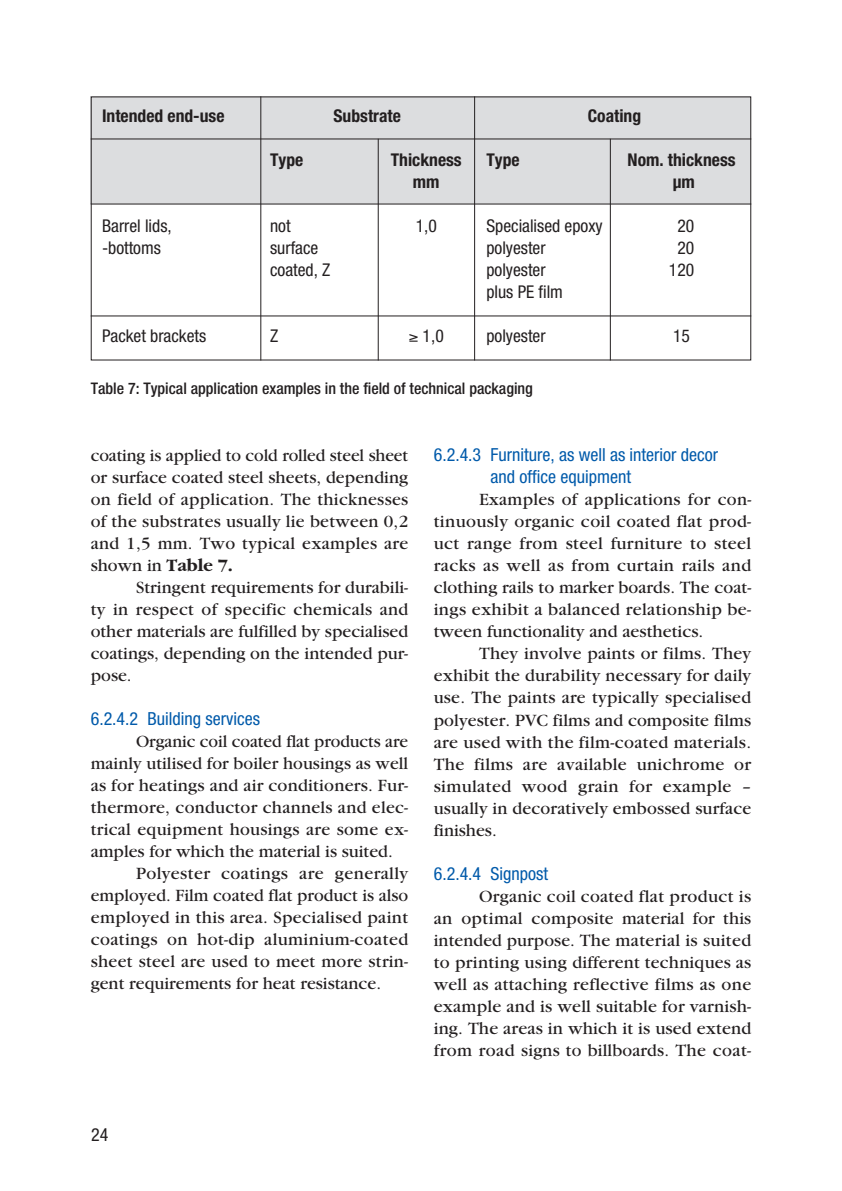
<style>
.page{position:relative;width:842px;height:1191px;background:#fff}
.page>*{position:absolute;margin:0;border:0;box-sizing:border-box;transform-origin:0 0}
.t1{font:18px/22px "Garamond";letter-spacing:.01em;color:#231f20;text-align:justify}
.t2{font:condensed 18px/22px "Helvetica Neue";color:#015aaa}
.t3{font:condensed 18px "Helvetica Neue";color:#231f20}
.t4{font:condensed 17.6px "Helvetica Neue";color:#231f20}
.t5{font:700 condensed 17.6px "Helvetica Neue";color:#231f20}
.t6{font:500 condensed 16px "Helvetica Neue";color:#231f20}
.s1{font-weight:700}
</style>
<div class="page">
<div style="left:91px;top:96px;width:660px;height:108px;background:#dcdddf"></div>
<hr style="left:91px;top:138px;width:660px;height:1px;background:#231f20">
<hr style="left:91px;top:203px;width:660px;height:1px;background:#231f20">
<hr style="left:260px;top:96px;width:1px;height:264px;background:#231f20">
<hr style="left:378px;top:139px;width:1px;height:221px;background:#231f20">
<hr style="left:610px;top:139px;width:1px;height:221px;background:#231f20">
<hr style="left:474px;top:96px;width:1px;height:264px;background:#231f20">
<hr style="left:91px;top:315px;width:660px;height:1px;background:#231f20">
<p class="t5" style="left:102px;top:109px;width:124px">Intended end-use</p>
<p class="t5" style="left:333px;top:109px;width:69px">Substrate</p>
<p class="t5" style="left:588px;top:109px;width:55px">Coating</p>
<p class="t5" style="left:270px;top:153px;width:35px">Type</p>
<p class="t5" style="left:391px;top:153px;width:72px">Thickness</p>
<p class="t5" style="left:486px;top:153px;width:35px">Type</p>
<p class="t5" style="left:628px;top:153px;width:110px">Nom. thickness</p>
<p class="t5" style="left:413px;top:175px;width:28px">mm</p>
<p class="t5" style="left:673px;top:175px;width:24px">µm</p>
<p class="t4" style="left:102px;top:219px;width:71px">Barrel lids,</p>
<p class="t4" style="left:270px;top:219px;width:22px">not</p>
<p class="t4" style="left:416px;top:219px;width:23px">1,0</p>
<p class="t4" style="left:486px;top:219px;width:118px">Specialised epoxy</p>
<p class="t4" style="left:677px;top:219px;width:18px">20</p>
<p class="t4" style="left:102px;top:241px;width:60px">-bottoms</p>
<p class="t4" style="left:270px;top:241px;width:50px">surface</p>
<p class="t4" style="left:486px;top:241px;width:61px">polyester</p>
<p class="t4" style="left:677px;top:241px;width:18px">20</p>
<p class="t4" style="left:270px;top:263px;width:62px">coated, Z</p>
<p class="t4" style="left:486px;top:263px;width:61px">polyester</p>
<p class="t4" style="left:669px;top:263px;width:27px">120</p>
<p class="t4" style="left:486px;top:285px;width:78px">plus PE film</p>
<p class="t4" style="left:102px;top:329px;width:106px">Packet brackets</p>
<p class="t4" style="left:270px;top:329px;width:10px">Z</p>
<p class="t4" style="left:409px;top:329px;width:37px">≥ 1,0</p>
<p class="t4" style="left:486px;top:329px;width:61px">polyester</p>
<p class="t4" style="left:673px;top:329px;width:18px">15</p>
<p class="t6" style="left:91px;top:382px;width:444px">Table 7: Typical application examples in the field of technical packaging</p>
<p class="t1" style="left:91px;top:445px;width:319px">coating is applied to cold rolled steel sheet or surface coated steel sheets, depending on field of application. The thicknesses of the substrates usually lie between 0,2 and 1,5 mm. Two typical examples are shown in <span class="s1">Table 7.</span></p>
<p class="t1" style="left:91px;top:577px;width:319px;text-indent:45px">Stringent requirements for durabili&shy;ty in respect of specific chemicals and other materials are fulfilled by specialised coatings, depending on the intended pur&shy;pose.</p>
<p class="t2" style="left:91px;top:709px;width:171px">6.2.4.2 Building services</p>
<p class="t1" style="left:136px;top:731px;width:274px">Organic coil coated flat products are</p>
<p class="t1" style="left:91px;top:753px;width:319px">mainly utilised for boiler housings as well</p>
<p class="t1" style="left:91px;top:775px;width:319px">as for heatings and air conditioners. Fur-</p>
<p class="t1" style="left:91px;top:797px;width:319px">thermore, conductor channels and elec-</p>
<p class="t1" style="left:91px;top:819px;width:319px">trical equipment housings are some ex-</p>
<p class="t1" style="left:91px;top:841px;width:304px">amples for which the material is suited.</p>
<p class="t1" style="left:136px;top:863px;width:274px">Polyester coatings are generally</p>
<p class="t1" style="left:91px;top:885px;width:319px">employed. Film coated flat product is also</p>
<p class="t1" style="left:91px;top:907px;width:319px">employed in this area. Specialised paint</p>
<p class="t1" style="left:91px;top:929px;width:319px">coatings on hot-dip aluminium-coated</p>
<p class="t1" style="left:91px;top:951px;width:319px">sheet steel are used to meet more strin-</p>
<p class="t1" style="left:91px;top:973px;width:292px">gent requirements for heat resistance.</p>
<p class="t2" style="left:490px;top:445px;width:229px;text-indent:-57px">6.2.4.3 Furniture, as well as interior decor and office equipment</p>
<p class="t1" style="left:434px;top:490px;width:319px;text-indent:45px">Examples of applications for con&shy;tinuously organic coil coated flat prod&shy;uct range from steel furniture to steel racks as well as from curtain rails and clothing rails to marker boards. The coat&shy;ings exhibit a balanced relationship be&shy;tween functionality and aesthetics.</p>
<p class="t1" style="left:434px;top:644px;width:319px;text-indent:45px">They involve paints or films. They exhibit the durability necessary for daily use. The paints are typically specialised polyester. PVC films and composite films are used with the film-coated materials.<br>The films are available unichrome or simulated wood grain for example – usually in decoratively embossed surface finishes.</p>
<p class="t2" style="left:434px;top:863px;width:116px">6.2.4.4 Signpost</p>
<p class="t1" style="left:434px;top:886px;width:319px;text-indent:45px">Organic coil coated flat product is an optimal composite material for this intended purpose. The material is suited to printing using different techniques as well as attaching reflective films as one example and is well suitable for varnish&shy;ing. The areas in which it is used extend from road signs to billboards. The coat-</p>
<p class="t3" style="left:91px;top:1128px;width:19px">24</p>
</div>
